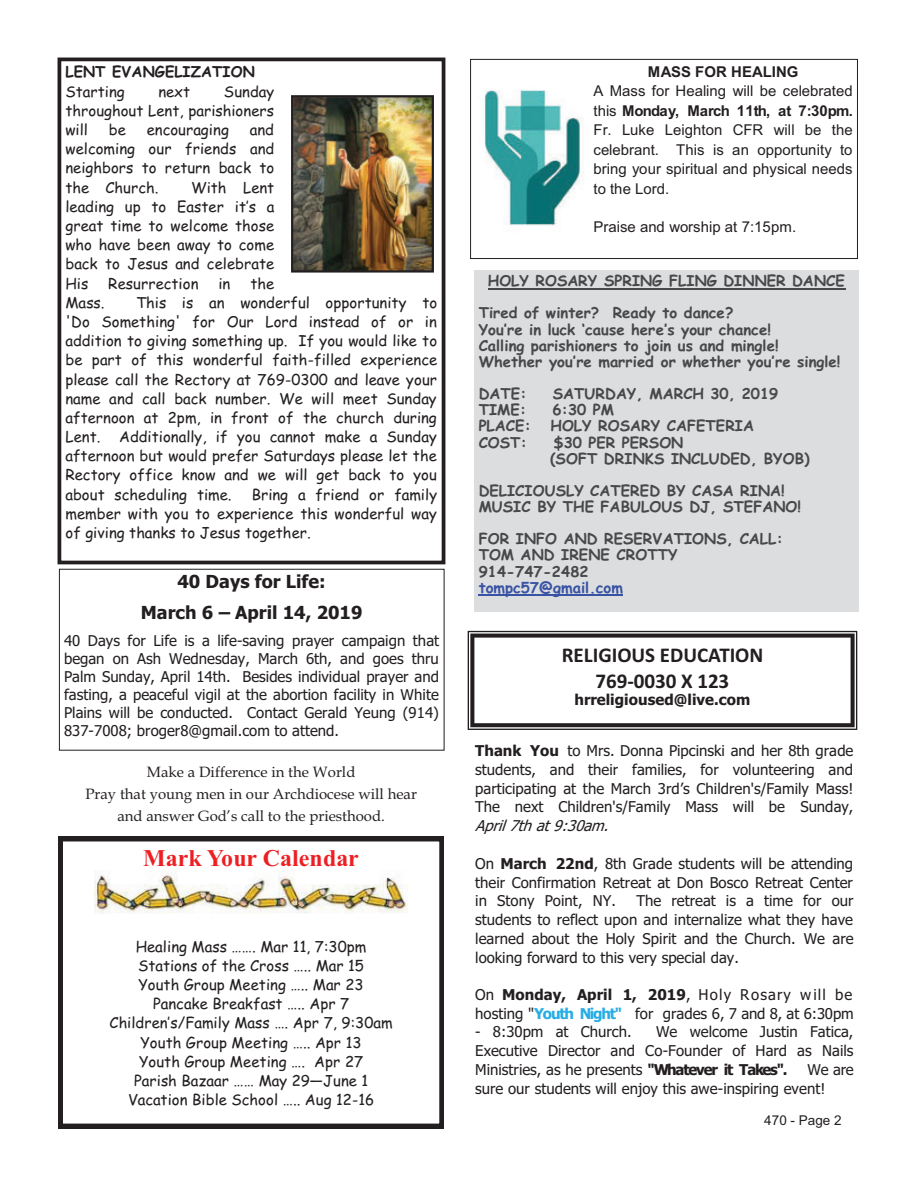
<style>
.page{position:relative;width:918px;height:1188px;background:#fff}
.page>*{position:absolute;margin:0;border:0;box-sizing:border-box;transform-origin:0 0}
.t1{font:700 24px "Times New Roman";color:#ee1f23}
.t2{font:700 21px/25.8px "Calibri";color:#231f20;text-align:center}
.t3{font:700 18px/30.5px "Tahoma";color:#231f20;text-align:center}
.t4{font:15px/19.2px "Comic Sans MS";color:#231f20;text-align:justify}
.t5{font:15px/18.8px "Tahoma";color:#231f20;text-align:justify}
.t6{font:700 15px/16px "Comic Sans MS";color:#474849}
.t7{font:15px/19.5px "Arial";color:#231f20;text-align:justify}
.t8{font:15px/22.2px "Book Antiqua";color:#231f20;text-align:center}
.t9{font:700 15px "Tahoma";color:#231f20}
.t10{font:700 15px "Comic Sans MS";color:#231f20}
.t11{font:700 15px "Comic Sans MS";color:#3853a3}
.t12{font:italic 15px "Tahoma";color:#231f20}
.t13{font:700 15px "Arial";color:#231f20}
.t14{font:13.5px "Arial";letter-spacing:.005em;color:#231f20}
.s1{font-weight:700}
.s2{font-weight:700;color:#27ade3}
</style>
<div class="page">
<svg style="left:59px;top:837px;width:385px;height:291px"></svg>
<img style="left:94px;top:871px;width:314px;height:44px">
<svg style="left:468px;top:631px;width:389px;height:99px"></svg>
<div style="left:59px;top:569px;width:385px;height:182px;border:1px solid #231f20"></div>
<div style="left:470px;top:59px;width:388px;height:200px;border:1px solid #231f20"></div>
<img style="left:484px;top:90px;width:99px;height:136px">
<div style="left:474px;top:270px;width:385px;height:341px;background:#dcdddf"></div>
<hr style="left:488px;top:288px;width:357px;height:1px;background:#474849">
<hr style="left:479px;top:595px;width:144px;height:1px;background:#3853a3">
<div style="left:58px;top:58px;width:387px;height:506px;border:4px solid #231f20"></div>
<img style="left:294px;top:98px;width:137px;height:172px">
<div style="left:291px;top:95px;width:143px;height:178px;border:2px solid #231f20"></div>
<p class="t10" style="left:66px;top:66px;width:191px">LENT EVANGELIZATION</p>
<p class="t4" style="left:66px;top:83px;width:61px">Starting</p>
<p class="t4" style="left:158px;top:83px;width:33px">next</p>
<p class="t4" style="left:66px;top:83px;width:210px;text-indent:158px">Sunday throughout Lent, parishioners will</p>
<p class="t4" style="left:66px;top:122px;width:210px;text-indent:184px">and welcoming our friends and neighbors to return back to the Church.</p>
<p class="t4" style="left:109px;top:122px;width:19px">be</p>
<p class="t4" style="left:147px;top:122px;width:84px">encouraging</p>
<p class="t4" style="left:66px;top:179px;width:211px;text-indent:126px">With Lent leading up to Easter it’s a great time to welcome those who have been away to come back to Jesus and celebrate His</p>
<p class="t4" style="left:108px;top:275px;width:92px">Resurrection</p>
<p class="t4" style="left:218px;top:275px;width:14px">in</p>
<p class="t4" style="left:250px;top:275px;width:25px">the</p>
<p class="t4" style="left:66px;top:294px;width:373px;text-indent:71px">This is an wonderful opportunity to 'Do Something' for Our Lord instead of or in addition to giving something up. If you would like to be part of this wonderful faith-filled experience please call the Rectory at 769-0300 and leave your name and call back number. We will meet Sunday afternoon at 2pm, in front of the church during Lent.</p>
<p class="t4" style="left:66px;top:294px;width:40px">Mass.</p>
<p class="t4" style="left:66px;top:429px;width:373px;text-indent:54px">Additionally, if you cannot make a Sunday afternoon but would prefer Saturdays please let the Rectory office know and we will get back to you about scheduling time.</p>
<p class="t4" style="left:66px;top:486px;width:373px;text-indent:186px">Bring a friend or family member with you to experience this wonderful way of giving thanks to Jesus together.</p>
<p class="t3" style="left:141px;top:568px;width:223px">40 Days for Life:<br>March 6 – April 14, 2019</p>
<p class="t5" style="left:64px;top:633px;width:377px;line-height:17.9px">40 Days for Life is a life-saving prayer campaign that began on Ash Wednesday, March 6th, and goes thru Palm Sunday, April 14th. Besides individual prayer and fasting, a peaceful vigil at the abortion facility in White Plains will be conducted. Contact Gerald Yeung (914)<br>837-7008; broger8@gmail.com to attend.</p>
<p class="t8" style="left:85px;top:762px;width:333px">Make a Difference in the World<br>Pray that young men in our Archdiocese will hear and answer God’s call to the priesthood.</p>
<h1 class="t1" style="left:143px;top:843px;width:217px">Mark Your Calendar</h1>
<p class="t4" style="left:110px;top:938px;width:285px;text-align:center">Healing Mass ……. Mar 11, 7:30pm<br>Stations of the Cross ….. Mar 15<br>Youth Group Meeting ….. Mar 23<br>Pancake Breakfast ….. Apr 7<br>Children’s/Family Mass …. Apr 7, 9:30am<br>Youth Group Meeting ….. Apr 13<br>Youth Group Meeting …. Apr 27<br>Parish Bazaar …… May 29—June 1<br>Vacation Bible School ….. Aug 12-16</p>
<p class="t13" style="left:648px;top:66px;width:152px">MASS FOR HEALING</p>
<p class="t7" style="left:594px;top:83px;width:261px">A Mass for Healing will be celebrated this <span class="s1">Monday, March 11th, at 7:30pm.<br></span>Fr. Luke Leighton CFR will be the celebrant. This is an opportunity to bring your spiritual and physical needs to the Lord.</p>
<p class="t7" style="left:594px;top:219px;width:204px">Praise and worship at 7:15pm.</p>
<p class="t6" style="left:479px;top:266px;width:368px;line-height:32.2px;text-indent:9px">HOLY ROSARY SPRING FLING DINNER DANCE<br>Tired of winter? Ready to dance?</p>
<p class="t6" style="left:479px;top:323px;width:363px">You’re in luck ‘cause here’s your chance!<br>Calling parishioners to join us and mingle!<br>Whether you’re married or whether you’re single!</p>
<p class="t6" style="left:479px;top:387px;width:50px">DATE:</p>
<p class="t6" style="left:553px;top:387px;width:227px">SATURDAY, MARCH 30, 2019</p>
<p class="t6" style="left:479px;top:404px;width:49px">TIME:</p>
<p class="t6" style="left:553px;top:404px;width:63px">6:30 PM</p>
<p class="t6" style="left:479px;top:420px;width:54px">PLACE:</p>
<p class="t6" style="left:551px;top:420px;width:205px">HOLY ROSARY CAFETERIA</p>
<p class="t6" style="left:479px;top:436px;width:50px">COST:</p>
<p class="t6" style="left:550px;top:436px;width:261px">$30 PER PERSON<br>(SOFT DRINKS INCLUDED, BYOB)</p>
<p class="t6" style="left:479px;top:484px;width:324px">DELICIOUSLY CATERED BY CASA RINA!<br>MUSIC BY THE FABULOUS DJ, STEFANO!</p>
<p class="t6" style="left:479px;top:533px;width:306px">FOR INFO AND RESERVATIONS, CALL:<br>TOM AND IRENE CROTTY<br>914-747-2482</p>
<p class="t11" style="left:479px;top:581px;width:146px">tompc57@gmail.com</p>
<h2 class="t2" style="left:562px;top:642px;width:203px">RELIGIOUS EDUCATION<br>769-0030 X 123</h2>
<p class="t9" style="left:574px;top:694px;width:177px">hrreligioused@live.com</p>
<p class="t5" style="left:475px;top:743px;width:380px"><span class="s1">Thank You</span> to Mrs. Donna Pipcinski and her 8th grade students, and their families, for volunteering and participating at the March 3rd’s Children's/Family Mass!<br>The next Children's/Family Mass will be Sunday,</p>
<p class="t12" style="left:475px;top:820px;width:139px">April7that9:30am.</p>
<p class="t5" style="left:475px;top:855px;width:379px">On <span class="s1">March 22nd</span>, 8th Grade students will be attending their Confirmation Retreat at Don Bosco Retreat Center in Stony Point, NY.</p>
<p class="t5" style="left:475px;top:893px;width:380px;text-indent:161px">The retreat is a time for our students to reflect upon and internalize what they have learned about the Holy Spirit and the Church. We are looking forward to this very special day.</p>
<p class="t5" style="left:475px;top:987px;width:380px">On <span class="s1">Monday, April 1, 2019</span>, Holy Rosary will be hosting "<span class="s2">Youth Night"</span> for grades 6, 7 and 8, at 6:30pm</p>
<p class="t5" style="left:475px;top:1024px;width:158px">- 8:30pm at Church.</p>
<p class="t5" style="left:475px;top:1024px;width:380px;text-indent:181px">We welcome Justin Fatica, Executive Director and Co-Founder of Hard as Nails Ministries, as he presents <span class="s1">"Whatever it Takes".</span></p>
<p class="t5" style="left:475px;top:1062px;width:380px;text-indent:332px">We are sure our students will enjoy this awe-inspiring event!</p>
<p class="t14" style="left:764px;top:1115px;width:79px">470 - Page 2</p>
</div>
